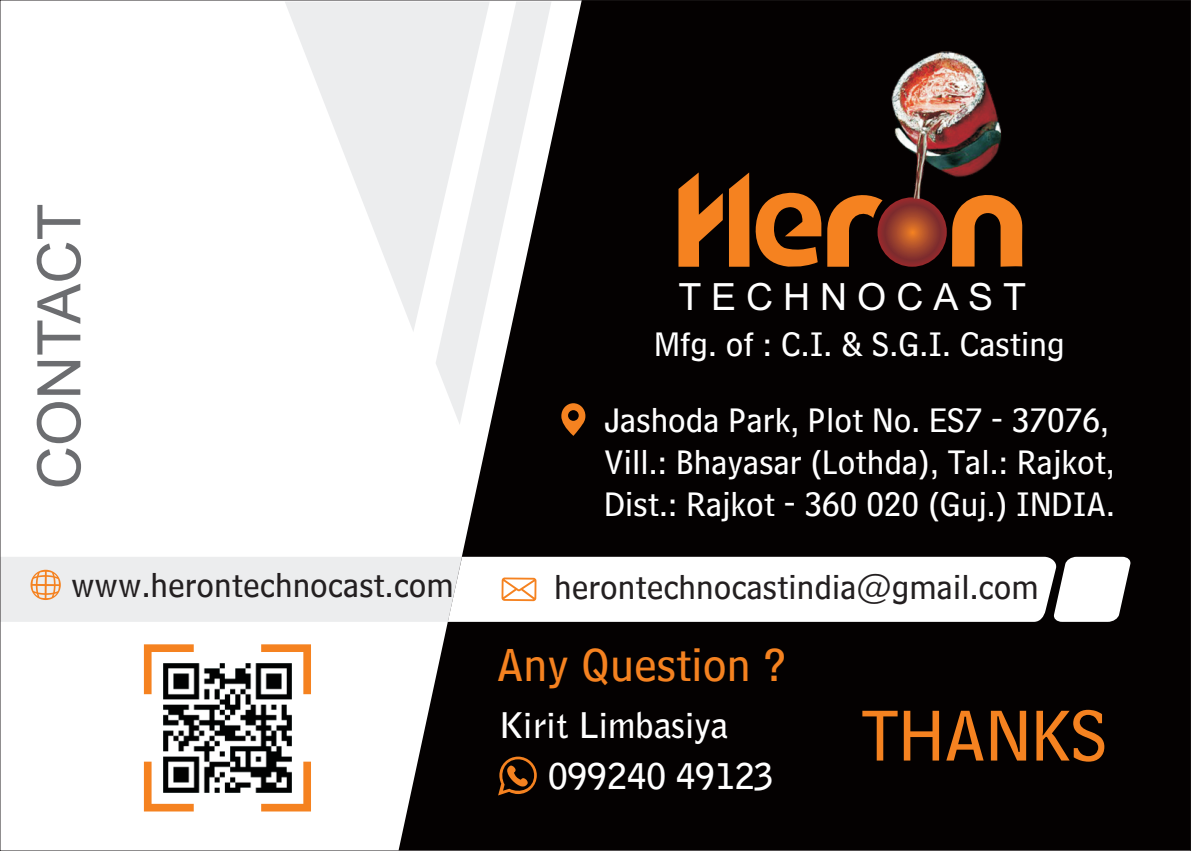
<style>
.page{position:relative;width:1191px;height:851px;background:#fff}
.page>*{position:absolute;margin:0;border:0;box-sizing:border-box;transform-origin:0 0}
.t1{font:74.6px "Bell Centennial BT Sub Caption";color:#f58220}
.t2{font:60px "Arial";color:#6c6d70}
.t3{font:48px "Bell Centennial BT Sub Caption";color:#f58220}
.t4{font:37.4px "Arial";letter-spacing:.265em;color:#fff}
.t5{font:35.2px/41.8px "Bell Centennial BT Sub Caption";color:#fff}
.t6{font:35.2px "Bell Centennial BT Sub Caption";color:#231f20}
.t7{font:700 35.2px/51.4px "Bell Gothic BT";color:#fff}
</style>
<div class="page">
<div style="left:398px;top:2px;width:791px;height:846px;background:#040101"></div>
<svg style="left:435px;top:2px;width:116px;height:423px"></svg>
<svg style="left:285px;top:2px;width:204px;height:330px;fill:#ecedee"></svg>
<svg style="left:561px;top:403px;width:24px;height:33px"></svg>
<svg style="left:498px;top:756px;width:39px;height:39px"></svg>
<svg style="left:144px;top:644px;width:167px;height:167px"></svg>
<svg style="left:2px;top:556px;width:1129px;height:65px"></svg>
<svg style="left:678px;top:172px;width:204px;height:96px"></svg>
<svg style="left:952px;top:198px;width:70px;height:70px"></svg>
<svg style="left:877px;top:197px;width:69px;height:70px"></svg>
<img style="left:853px;top:51px;width:185px;height:147px">
<img style="left:158px;top:658px;width:138px;height:138px">
<h2 class="t2" style="left:37px;top:489px;width:287px;rotate:-90deg">CONTACT</h2>
<p class="t6" style="left:71px;top:569px;width:384px">www.herontechnocast.com</p>
<p class="t4" style="left:678px;top:283px;width:349px">TECHNOCAST</p>
<p class="t5" style="left:654px;top:326px;width:412px">Mfg. of : C.I. &amp; S.G.I. Casting</p>
<p class="t5" style="left:604px;top:402px;width:512px">Jashoda Park, Plot No. ES7 - 37076,<br>Vill.: Bhayasar (Lothda), Tal.: Rajkot,<br>Dist.: Rajkot - 360 020 (Guj.) INDIA.</p>
<p class="t6" style="left:554px;top:572px;width:486px">herontechnocastindia@gmail.com</p>
<h3 class="t3" style="left:497px;top:644px;width:291px">Any Question ?</h3>
<p class="t7" style="left:548px;top:702px;width:227px;text-indent:-49px">Kirit Limbasiya<br>099240 49123</p>
<h1 class="t1" style="left:861px;top:703px;width:248px">THANKS</h1>
</div>
